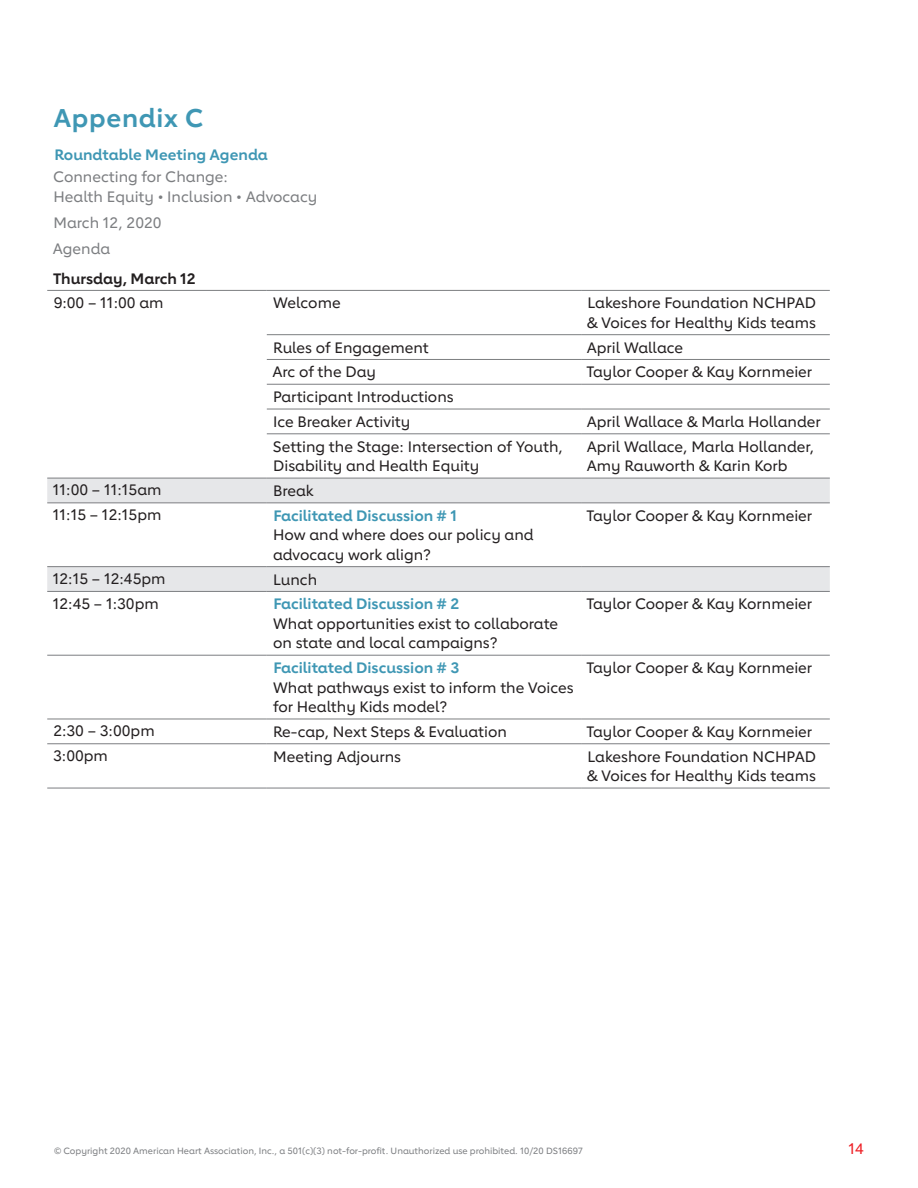
<style>
.page{position:relative;width:918px;height:1188px;background:#fff}
.page>*{position:absolute;margin:0;border:0;box-sizing:border-box;transform-origin:0 0}
.Section_title{font:700 25.5px "Lub Dub";letter-spacing:.025em;color:#3f97b4}
.body_10_13{font:500 15px/19.5px "Lub Dub";color:#231f20}
.body_10_13-2{font:500 15px/19.5px "Lub Dub";color:#7c7e81}
.subsection{font:700 15px "Lub Dub";color:#3f97b4}
.body_10_13-3{font:700 15px "Lub Dub";color:#231f20}
.t1{font:500 15px "Lub Dub";color:#ee2026}
.t2{font:500 9px "Lub Dub";color:#7c7e81}
.s1{font-weight:700;color:#3f97b4}
</style>
<div class="page">
<svg style="left:47px;top:479px;width:783px;height:112px"></svg>
<hr style="left:267px;top:290px;width:314px;height:1px;background:#7c7e81">
<hr style="left:581px;top:290px;width:249px;height:1px;background:#7c7e81">
<hr style="left:267px;top:334px;width:314px;height:1px;background:#7c7e81">
<hr style="left:581px;top:334px;width:249px;height:1px;background:#7c7e81">
<hr style="left:267px;top:359px;width:314px;height:1px;background:#7c7e81">
<hr style="left:581px;top:359px;width:249px;height:1px;background:#7c7e81">
<hr style="left:267px;top:384px;width:314px;height:1px;background:#7c7e81">
<hr style="left:581px;top:384px;width:249px;height:1px;background:#7c7e81">
<hr style="left:267px;top:409px;width:314px;height:1px;background:#7c7e81">
<hr style="left:581px;top:409px;width:249px;height:1px;background:#7c7e81">
<hr style="left:267px;top:433px;width:314px;height:1px;background:#7c7e81">
<hr style="left:581px;top:433px;width:249px;height:1px;background:#7c7e81">
<hr style="left:267px;top:478px;width:314px;height:1px;background:#7c7e81">
<hr style="left:581px;top:478px;width:249px;height:1px;background:#7c7e81">
<hr style="left:267px;top:502px;width:314px;height:1px;background:#7c7e81">
<hr style="left:581px;top:502px;width:249px;height:1px;background:#7c7e81">
<hr style="left:267px;top:566px;width:314px;height:1px;background:#7c7e81">
<hr style="left:581px;top:566px;width:249px;height:1px;background:#7c7e81">
<hr style="left:267px;top:591px;width:314px;height:1px;background:#7c7e81">
<hr style="left:581px;top:591px;width:249px;height:1px;background:#7c7e81">
<hr style="left:267px;top:655px;width:314px;height:1px;background:#7c7e81">
<hr style="left:581px;top:655px;width:249px;height:1px;background:#7c7e81">
<hr style="left:267px;top:719px;width:314px;height:1px;background:#7c7e81">
<hr style="left:581px;top:719px;width:249px;height:1px;background:#7c7e81">
<hr style="left:267px;top:743px;width:314px;height:1px;background:#7c7e81">
<hr style="left:581px;top:743px;width:249px;height:1px;background:#7c7e81">
<hr style="left:267px;top:788px;width:314px;height:1px;background:#7c7e81">
<hr style="left:581px;top:788px;width:249px;height:1px;background:#7c7e81">
<hr style="left:47px;top:290px;width:220px;height:1px;background:#7c7e81">
<hr style="left:47px;top:478px;width:220px;height:1px;background:#7c7e81">
<hr style="left:47px;top:502px;width:220px;height:1px;background:#7c7e81">
<hr style="left:47px;top:566px;width:220px;height:1px;background:#7c7e81">
<hr style="left:47px;top:591px;width:220px;height:1px;background:#7c7e81">
<hr style="left:47px;top:655px;width:220px;height:1px;background:#7c7e81">
<hr style="left:47px;top:719px;width:220px;height:1px;background:#7c7e81">
<hr style="left:47px;top:743px;width:220px;height:1px;background:#7c7e81">
<hr style="left:47px;top:788px;width:220px;height:1px;background:#7c7e81">
<h2 class="Section_title" style="left:53px;top:103px;width:152px">Appendix C</h2>
<h3 class="subsection" style="left:55px;top:145px;width:215px">Roundtable Meeting Agenda</h3>
<p class="body_10_13-2" style="left:53px;top:167px;width:266px">Connecting for Change:<br>Health Equity • Inclusion • Advocacy</p>
<p class="body_10_13-2" style="left:54px;top:213px;width:110px">March 12, 2020</p>
<p class="body_10_13-2" style="left:53px;top:239px;width:59px">Agenda</p>
<p class="body_10_13-3" style="left:53px;top:270px;width:144px">Thursday, March 12</p>
<p class="body_10_13" style="left:54px;top:292px;width:111px">9:00 – 11:00 am</p>
<p class="body_10_13" style="left:273px;top:293px;width:69px">Welcome</p>
<p class="body_10_13" style="left:587px;top:293px;width:231px">Lakeshore Foundation NCHPAD &amp; Voices for Healthy Kids teams</p>
<p class="body_10_13" style="left:273px;top:338px;width:157px">Rules of Engagement</p>
<p class="body_10_13" style="left:587px;top:338px;width:98px">April Wallace</p>
<p class="body_10_13" style="left:272px;top:362px;width:105px">Arc of the Day</p>
<p class="body_10_13" style="left:586px;top:362px;width:227px">Taylor Cooper &amp; Kay Kornmeier</p>
<p class="body_10_13" style="left:273px;top:387px;width:182px">Participant Introductions</p>
<p class="body_10_13" style="left:273px;top:412px;width:139px">Ice Breaker Activity</p>
<p class="body_10_13" style="left:587px;top:412px;width:236px">April Wallace &amp; Marla Hollander</p>
<p class="body_10_13" style="left:273px;top:437px;width:291px">Setting the Stage: Intersection of Youth,<br>Disability and Health Equity</p>
<p class="body_10_13" style="left:587px;top:437px;width:229px">April Wallace, Marla Hollander,<br>Amy Rauworth &amp; Karin Korb</p>
<p class="body_10_13" style="left:53px;top:480px;width:110px">11:00 – 11:15am</p>
<p class="body_10_13" style="left:273px;top:481px;width:42px">Break</p>
<p class="body_10_13" style="left:53px;top:505px;width:110px">11:15 – 12:15pm</p>
<p class="body_10_13" style="left:273px;top:506px;width:262px"><span class="s1">Facilitated Discussion # 1<br></span>How and where does our policy and advocacy work align?</p>
<p class="body_10_13" style="left:586px;top:506px;width:227px">Taylor Cooper &amp; Kay Kornmeier</p>
<p class="body_10_13" style="left:53px;top:569px;width:114px">12:15 – 12:45pm</p>
<p class="body_10_13" style="left:273px;top:569px;width:46px">Lunch</p>
<p class="body_10_13" style="left:53px;top:594px;width:108px">12:45 – 1:30pm</p>
<p class="body_10_13" style="left:273px;top:594px;width:287px"><span class="s1">Facilitated Discussion # 2<br></span>What opportunities exist to collaborate on state and local campaigns?</p>
<p class="body_10_13" style="left:586px;top:594px;width:227px">Taylor Cooper &amp; Kay Kornmeier</p>
<p class="body_10_13" style="left:273px;top:658px;width:302px"><span class="s1">Facilitated Discussion # 3<br></span>What pathways exist to inform the Voices for Healthy Kids model?</p>
<p class="body_10_13" style="left:586px;top:658px;width:227px">Taylor Cooper &amp; Kay Kornmeier</p>
<p class="body_10_13" style="left:53px;top:721px;width:103px">2:30 – 3:00pm</p>
<p class="body_10_13" style="left:273px;top:722px;width:235px">Re-cap, Next Steps &amp; Evaluation</p>
<p class="body_10_13" style="left:586px;top:722px;width:227px">Taylor Cooper &amp; Kay Kornmeier</p>
<p class="body_10_13" style="left:53px;top:746px;width:56px">3:00pm</p>
<p class="body_10_13" style="left:273px;top:747px;width:129px">Meeting Adjourns</p>
<p class="body_10_13" style="left:587px;top:747px;width:231px">Lakeshore Foundation NCHPAD &amp; Voices for Healthy Kids teams</p>
<p class="t2" style="left:54px;top:1146px;width:531px">© Copyright 2020 American Heart Association, Inc., a 501(c)(3) not-for-profit. Unauthorized use prohibited. 10/20 DS16697</p>
<p class="t1" style="left:848px;top:1140px;width:17px">14</p>
</div>
